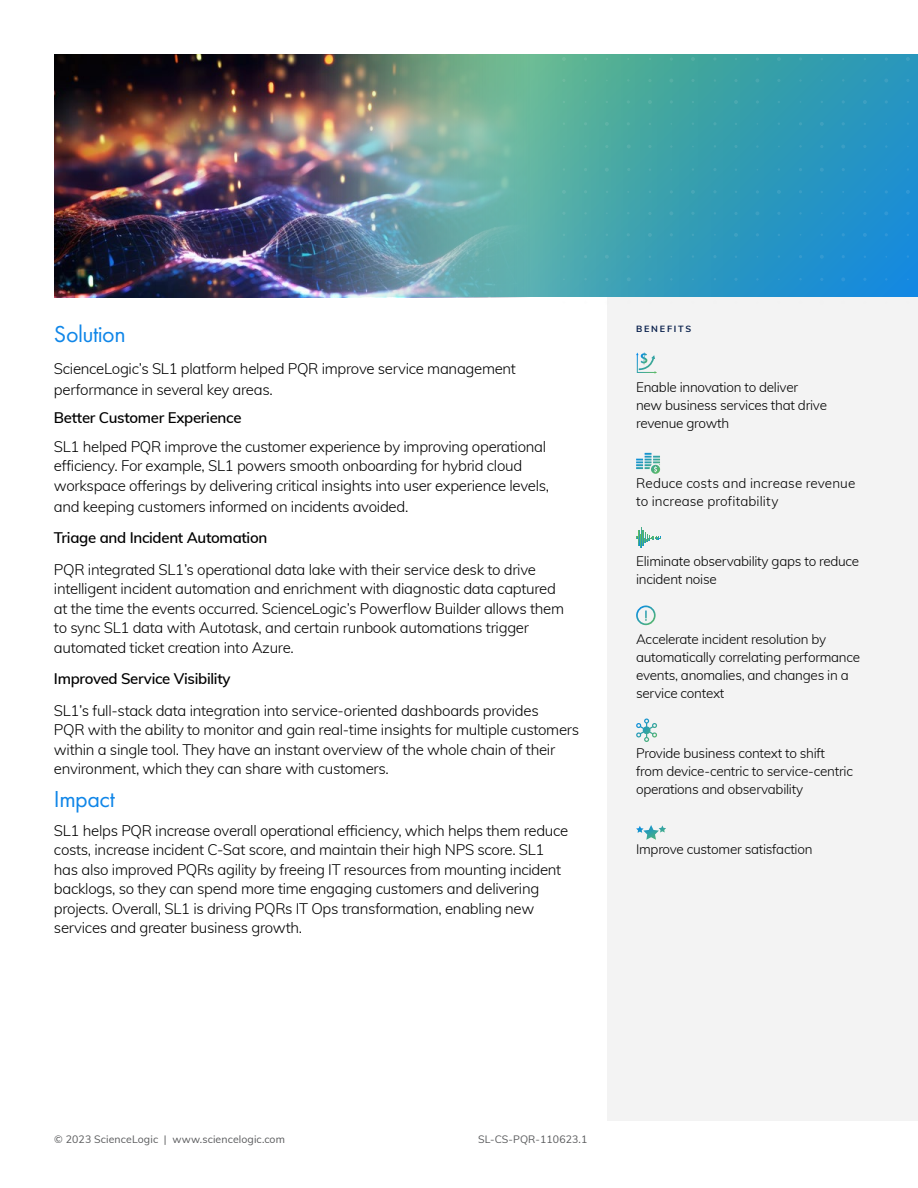
<style>
.page{position:relative;width:918px;height:1188px;background:#fff}
.page>*{position:absolute;margin:0;border:0;box-sizing:border-box;transform-origin:0 0}
.t1{font:24px "Futura PT";letter-spacing:-.02em;color:#1086e8}
.t2{font:300 15px/19.5px "Muli";letter-spacing:-.02em;color:#000}
.t3{font:600 15px "Muli";letter-spacing:-.02em;color:#000}
.t4{font:300 13.5px/18px "Muli";letter-spacing:-.02em;color:#000}
.t5{font:300 13.5px/18px "Muli";letter-spacing:.005em;color:#000}
.t6{font:10.5px "Muli";letter-spacing:.01em;color:#58595b}
.t7{font:700 9px "Muli";letter-spacing:.2em;color:#0a214d}
</style>
<div class="page">
<div style="left:608px;top:297px;width:310px;height:823px;background:#f3f3f3"></div>
<img style="left:54px;top:54px;width:256px;height:243px">
<img style="left:310px;top:54px;width:608px;height:243px">
<svg style="left:669px;top:79px;width:4px;height:4px"></svg>
<svg style="left:670px;top:57px;width:3px;height:4px"></svg>
<svg style="left:670px;top:100px;width:3px;height:4px"></svg>
<svg style="left:648px;top:100px;width:4px;height:4px"></svg>
<svg style="left:648px;top:79px;width:4px;height:3px"></svg>
<svg style="left:562px;top:57px;width:4px;height:4px"></svg>
<svg style="left:562px;top:79px;width:4px;height:3px"></svg>
<svg style="left:691px;top:57px;width:4px;height:4px"></svg>
<svg style="left:691px;top:79px;width:4px;height:3px"></svg>
<svg style="left:627px;top:100px;width:3px;height:4px"></svg>
<svg style="left:584px;top:57px;width:3px;height:4px"></svg>
<svg style="left:648px;top:145px;width:4px;height:3px"></svg>
<svg style="left:605px;top:168px;width:4px;height:4px"></svg>
<svg style="left:627px;top:144px;width:4px;height:4px"></svg>
<svg style="left:713px;top:57px;width:4px;height:4px"></svg>
<svg style="left:713px;top:168px;width:4px;height:3px"></svg>
<svg style="left:713px;top:122px;width:4px;height:3px"></svg>
<svg style="left:605px;top:122px;width:4px;height:4px"></svg>
<svg style="left:755px;top:79px;width:4px;height:4px"></svg>
<svg style="left:756px;top:57px;width:3px;height:4px"></svg>
<svg style="left:756px;top:100px;width:3px;height:4px"></svg>
<svg style="left:884px;top:79px;width:4px;height:4px"></svg>
<svg style="left:885px;top:57px;width:3px;height:4px"></svg>
<svg style="left:885px;top:100px;width:3px;height:4px"></svg>
<svg style="left:734px;top:100px;width:4px;height:4px"></svg>
<svg style="left:734px;top:79px;width:4px;height:3px"></svg>
<svg style="left:863px;top:100px;width:4px;height:4px"></svg>
<svg style="left:777px;top:57px;width:4px;height:4px"></svg>
<svg style="left:777px;top:79px;width:4px;height:3px"></svg>
<svg style="left:906px;top:57px;width:4px;height:4px"></svg>
<svg style="left:906px;top:79px;width:4px;height:3px"></svg>
<svg style="left:842px;top:100px;width:3px;height:4px"></svg>
<svg style="left:799px;top:57px;width:3px;height:4px"></svg>
<svg style="left:734px;top:145px;width:4px;height:3px"></svg>
<svg style="left:841px;top:145px;width:4px;height:4px"></svg>
<svg style="left:820px;top:168px;width:4px;height:4px"></svg>
<svg style="left:820px;top:122px;width:4px;height:4px"></svg>
<svg style="left:669px;top:211px;width:4px;height:4px"></svg>
<svg style="left:670px;top:190px;width:3px;height:4px"></svg>
<svg style="left:648px;top:233px;width:4px;height:4px"></svg>
<svg style="left:648px;top:212px;width:4px;height:3px"></svg>
<svg style="left:562px;top:190px;width:4px;height:4px"></svg>
<svg style="left:562px;top:212px;width:4px;height:3px"></svg>
<svg style="left:691px;top:190px;width:4px;height:4px"></svg>
<svg style="left:691px;top:212px;width:4px;height:3px"></svg>
<svg style="left:648px;top:278px;width:4px;height:3px"></svg>
<svg style="left:627px;top:277px;width:4px;height:4px"></svg>
<svg style="left:713px;top:190px;width:4px;height:3px"></svg>
<svg style="left:713px;top:255px;width:4px;height:3px"></svg>
<svg style="left:605px;top:255px;width:4px;height:4px"></svg>
<svg style="left:755px;top:211px;width:4px;height:4px"></svg>
<svg style="left:756px;top:190px;width:3px;height:4px"></svg>
<svg style="left:884px;top:211px;width:4px;height:4px"></svg>
<svg style="left:885px;top:190px;width:3px;height:4px"></svg>
<svg style="left:734px;top:233px;width:4px;height:4px"></svg>
<svg style="left:734px;top:212px;width:4px;height:3px"></svg>
<svg style="left:863px;top:233px;width:4px;height:4px"></svg>
<svg style="left:777px;top:190px;width:4px;height:4px"></svg>
<svg style="left:777px;top:212px;width:4px;height:3px"></svg>
<svg style="left:906px;top:190px;width:4px;height:4px"></svg>
<svg style="left:906px;top:212px;width:4px;height:3px"></svg>
<svg style="left:734px;top:278px;width:4px;height:3px"></svg>
<svg style="left:841px;top:277px;width:4px;height:4px"></svg>
<svg style="left:820px;top:255px;width:4px;height:4px"></svg>
<svg style="left:636px;top:353px;width:21px;height:21px"></svg>
<svg style="left:636px;top:453px;width:24px;height:21px"></svg>
<svg style="left:636px;top:528px;width:24px;height:20px"></svg>
<svg style="left:636px;top:606px;width:20px;height:19px"></svg>
<svg style="left:636px;top:718px;width:21px;height:24px"></svg>
<svg style="left:636px;top:825px;width:30px;height:15px"></svg>
<h1 class="t1" style="left:54px;top:320px;width:73px">Solution</h1>
<p class="t2" style="left:54px;top:357px;width:464px;line-height:21px">ScienceLogic’s SL1 platform helped PQR improve service management performance in several key areas.</p>
<p class="t3" style="left:54px;top:407px;width:189px">Better Customer Experience</p>
<p class="t2" style="left:54px;top:436px;width:497px">SL1 helped PQR improve the customer experience by improving operational efficiency. For example, SL1 powers smooth onboarding for hybrid cloud workspace offerings by delivering critical insights into user experience levels,</p>
<p class="t2" style="left:54px;top:496px;width:356px">and keeping customers informed on incidents avoided.</p>
<p class="t3" style="left:54px;top:527px;width:215px">Triage and Incident Automation</p>
<p class="t2" style="left:54px;top:559px;width:512px">PQR integrated SL1’s operational data lake with their service desk to drive intelligent incident automation and enrichment with diagnostic data captured at the time the events occurred. ScienceLogic’s Powerflow Builder allows them to sync SL1 data with Autotask, and certain runbook automations trigger automated ticket creation into Azure.</p>
<p class="t3" style="left:54px;top:668px;width:178px">Improved Service Visibility</p>
<p class="t2" style="left:54px;top:700px;width:527px">SL1’s full-stack data integration into service-oriented dashboards provides<br>PQR with the ability to monitor and gain real-time insights for multiple customers within a single tool. They have an instant overview of the whole chain of their environment, which they can share with customers.</p>
<h1 class="t1" style="left:54px;top:785px;width:62px">Impact</h1>
<p class="t2" style="left:54px;top:820px;width:516px">SL1 helps PQR increase overall operational efficiency, which helps them reduce costs, increase incident C-Sat score, and maintain their high NPS score. SL1 has also improved PQRs agility by freeing IT resources from mounting incident backlogs, so they can spend more time engaging customers and delivering projects. Overall, SL1 is driving PQRs IT Ops transformation, enabling new services and greater business growth.</p>
<p class="t7" style="left:636px;top:322px;width:57px">BENEFITS</p>
<p class="t4" style="left:636px;top:377px;width:192px">Enable innovation to deliver new business services that drive revenue growth</p>
<p class="t5" style="left:636px;top:473px;width:221px">Reduce costs and increase revenue to increase profitability</p>
<p class="t4" style="left:636px;top:551px;width:225px">Eliminate observability gaps to reduce incident noise</p>
<p class="t4" style="left:636px;top:629px;width:226px">Accelerate incident resolution by automatically correlating performance events, anomalies, and changes in a service context</p>
<p class="t4" style="left:636px;top:743px;width:218px">Provide business context to shift from device-centric to service-centric operations and observability</p>
<p class="t4" style="left:636px;top:839px;width:178px">Improve customer satisfaction</p>
<p class="t6" style="left:54px;top:1132px;width:232px">© 2023 ScienceLogic | www.sciencelogic.com</p>
<p class="t6" style="left:478px;top:1132px;width:111px">SL-CS-PQR-110623.1</p>
</div>
